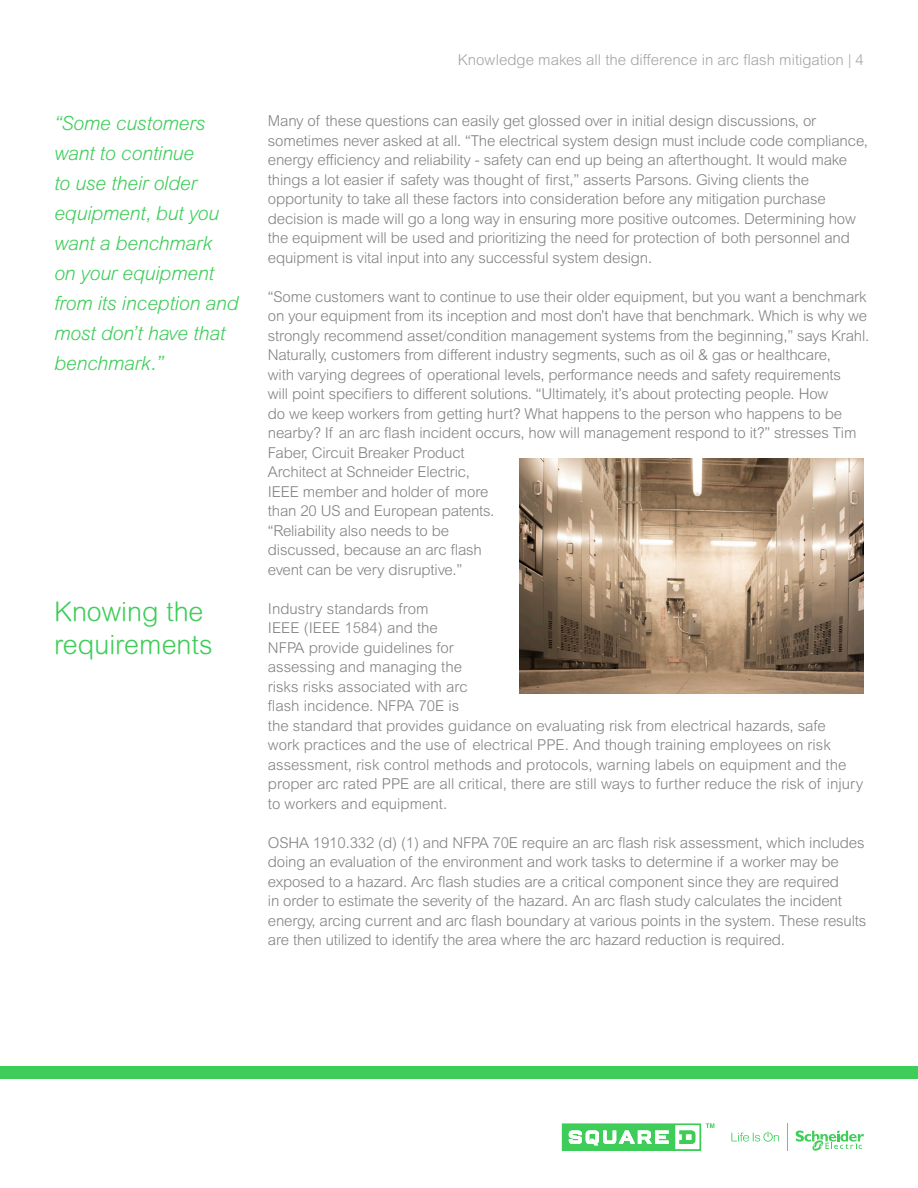
<style>
.page{position:relative;width:918px;height:1188px;background:#fff}
.page>*{position:absolute;margin:0;border:0;box-sizing:border-box;transform-origin:0 0}
.t1{font:300 27px/32.4px "Arial Rounded MT Pro";color:#3dcd58}
.t2{font:italic 300 19.5px/30px "Arial MT Pro";letter-spacing:-.01em;color:#3dcd58}
.t3{font:300 15px/19.5px "Arial MT Pro";letter-spacing:-.01em;color:#808285}
.t4{font:300 15px "Arial MT Pro";color:#a1a3a6}
</style>
<div class="page">
<div style="left:0;top:1066px;width:918px;height:13px;background:#3dcd58"></div>
<svg style="left:731px;top:1132px;width:48px;height:10px"></svg>
<svg style="left:796px;top:1130px;width:68px;height:21px"></svg>
<svg style="left:787px;top:1124px;width:1px;height:27px"></svg>
<svg style="left:562px;top:1123px;width:152px;height:28px"></svg>
<img style="left:519px;top:459px;width:345px;height:234px">
<p class="t2" style="left:54px;top:108px;width:186px">“Some customers want to continue<br>to use their older equipment, but you want a benchmark on your equipment from its inception and most don’t have that benchmark.”</p>
<p class="t1" style="left:54px;top:597px;width:160px">Knowing the requirements</p>
<p class="t4" style="left:458px;top:50px;width:408px">Knowledge makes all the difference in arc flash mitigation | 4</p>
<p class="t3" style="left:268px;top:112px;width:602px">Many of these questions can easily get glossed over in initial design discussions, or sometimes never asked at all. “The electrical system design must include code compliance, energy efficiency and reliability - safety can end up being an afterthought. It would make things a lot easier if safety was thought of first,” asserts Parsons. Giving clients the opportunity to take all these factors into consideration before any mitigation purchase decision is made will go a long way in ensuring more positive outcomes. Determining how the equipment will be used and prioritizing the need for protection of both personnel and equipment is vital input into any successful system design.</p>
<p class="t3" style="left:268px;top:287px;width:603px">“Some customers want to continue to use their older equipment, but you want a benchmark on your equipment from its inception and most don’t have that benchmark. Which is why we strongly recommend asset/condition management systems from the beginning,” says Krahl.</p>
<p class="t3" style="left:268px;top:346px;width:590px">Naturally, customers from different industry segments, such as oil &amp; gas or healthcare, with varying degrees of operational levels, performance needs and safety requirements will point specifiers to different solutions. “Ultimately, it’s about protecting people. How<br>do we keep workers from getting hurt? What happens to the person who happens to be nearby? If an arc flash incident occurs, how will management respond to it?” stresses Tim Faber, Circuit Breaker Product<br>Architect at Schneider Electric,<br>IEEE member and holder of more<br>than 20 US and European patents.<br>“Reliability also needs to be<br>discussed, because an arc flash<br>event can be very disruptive.”</p>
<p class="t3" style="left:268px;top:599px;width:597px">Industry standards from<br>IEEE (IEEE 1584) and the<br>NFPA provide guidelines for<br>assessing and managing the<br>risks risks associated with arc<br>flash incidence. NFPA 70E is<br>the standard that provides guidance on evaluating risk from electrical hazards, safe<br>work practices and the use of electrical PPE. And though training employees on risk assessment, risk control methods and protocols, warning labels on equipment and the proper arc rated PPE are all critical, there are still ways to further reduce the risk of injury to workers and equipment.</p>
<p class="t3" style="left:268px;top:833px;width:600px">OSHA 1910.332 (d) (1) and NFPA 70E require an arc flash risk assessment, which includes doing an evaluation of the environment and work tasks to determine if a worker may be exposed to a hazard. Arc flash studies are a critical component since they are required<br>in order to estimate the severity of the hazard. An arc flash study calculates the incident energy, arcing current and arc flash boundary at various points in the system. These results are then utilized to identify the area where the arc hazard reduction is required.</p>
</div>
